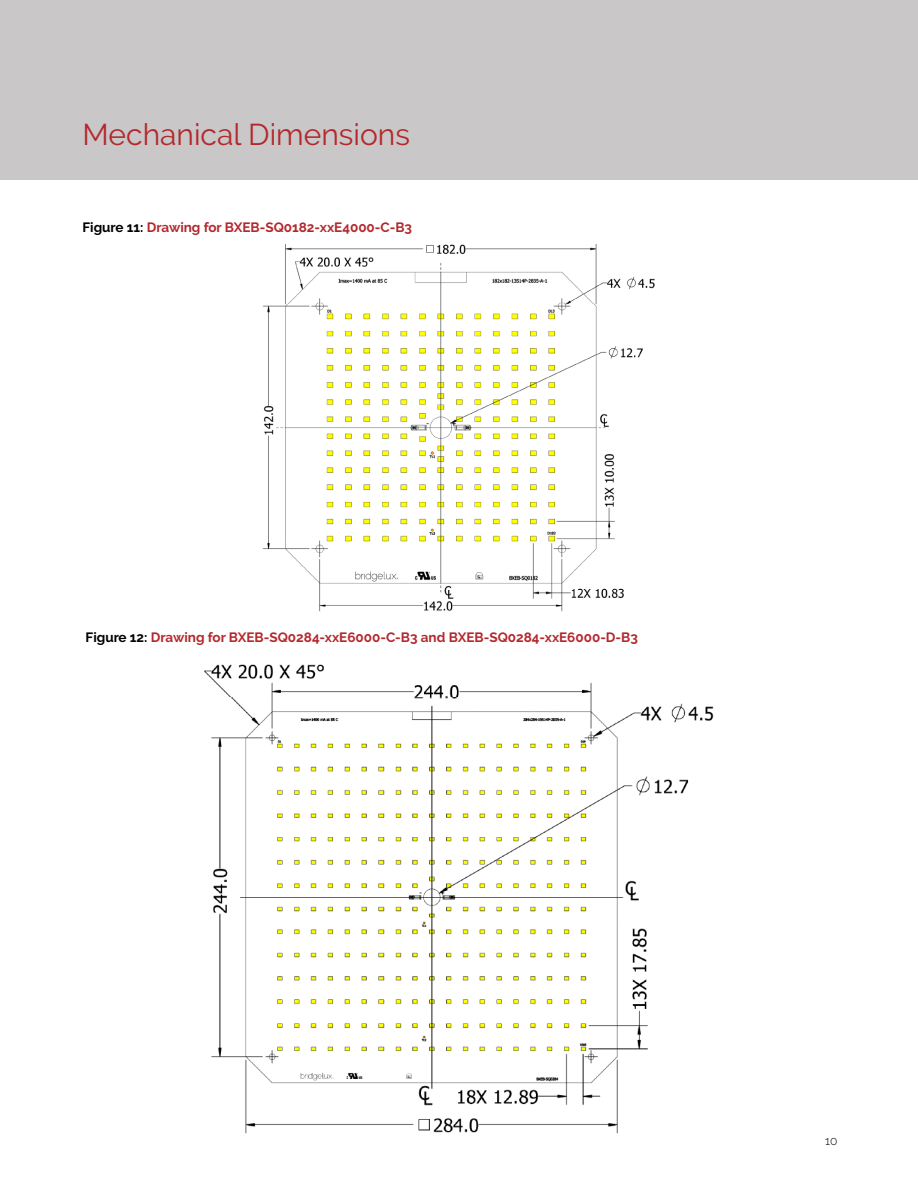
<style>
.page{position:relative;width:918px;height:1188px;background:#fff}
.page>*{position:absolute;margin:0;border:0;box-sizing:border-box;transform-origin:0 0}
.t1{font:30px "Raleway";color:#b3282d}
.t2{font:700 13.5px "Raleway";color:#b3282d}
.t3{font:300 12px "Raleway";color:#000}
.s1{color:#000}
</style>
<div class="page">
<div style="left:0;top:0;width:918px;height:180px;background:#c9c7c7"></div>
<img style="left:204px;top:664px;width:510px;height:470px">
<img style="left:262px;top:244px;width:393px;height:368px">
<h1 class="t1" style="left:82px;top:117px;width:329px">Mechanical Dimensions</h1>
<p class="t2" style="left:82px;top:220px;width:331px"><span class="s1">Figure 11:</span> Drawing for BXEB-SQ0182-xxE4000-C-B3</p>
<p class="t2" style="left:86px;top:630px;width:554px"><span class="s1">Figure 12:</span> Drawing for BXEB-SQ0284-xxE6000-C-B3 and BXEB-SQ0284-xxE6000-D-B3</p>
<p class="t3" style="left:825px;top:1134px;width:14px">10</p>
</div>
